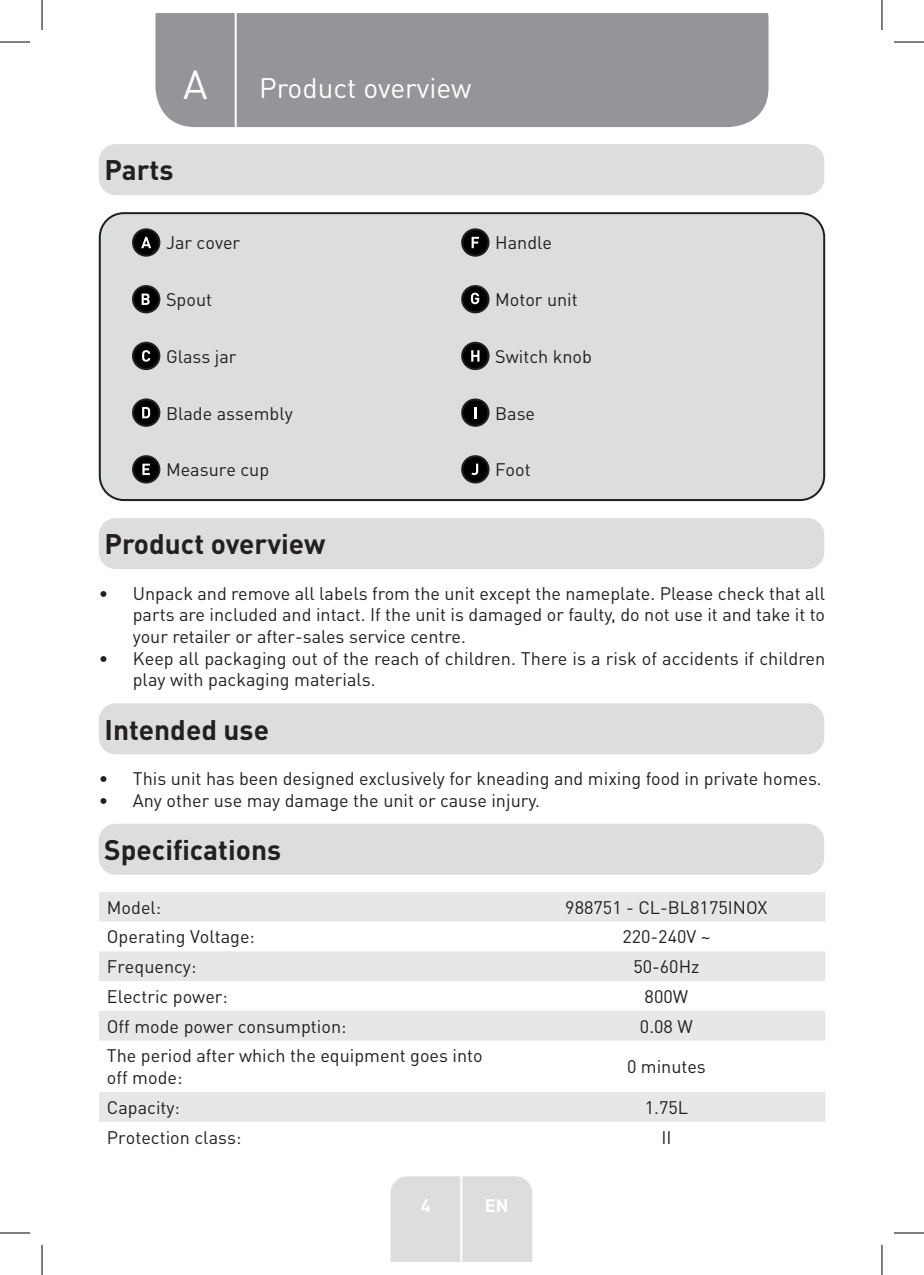
<style>
.page{position:relative;width:924px;height:1275px;background:#fff}
.page>*{position:absolute;margin:0;border:0;box-sizing:border-box;transform-origin:0 0}
.t1{font:40px "DIN Pro";color:#fff}
.Headline-01{font:700 28px "DIN Pro";color:#231f20}
.TitreGauche__gabarit{font:28px "DIN Pro";color:#fff}
.Left__Table{font:18px/21.6px "DIN Pro";color:#231f20}
.Centre__Table{font:18px "DIN Pro";color:#231f20}
.t2{font:700 18px "DIN Pro";color:#fff}
</style>
<div class="page">
<div style="left:155px;top:14px;width:613px;height:113px;background:#939598"></div>
<div style="left:390px;top:1176px;width:142px;height:85px;background:#dcdddf"></div>
<hr style="left:460px;top:1153px;width:2px;height:108px;background:#fff">
<hr style="left:234px;top:14px;width:2px;height:116px;background:#fff">
<div style="left:99px;top:144px;width:724px;height:51px;background:#dcdddf;border-radius:17px"></div>
<div style="left:99px;top:518px;width:724px;height:51px;background:#dcdddf;border-radius:17px"></div>
<div style="left:99px;top:703px;width:724px;height:51px;background:#dcdddf;border-radius:17px"></div>
<div style="left:99px;top:823px;width:724px;height:52px;background:#dcdddf;border-radius:17px"></div>
<div style="left:100px;top:213px;width:723px;height:287px;background:#dcdddf;border-radius:24px"></div>
<div style="left:133px;top:229px;width:26px;height:27px;background:#000;border-radius:50%"></div>
<div style="left:132px;top:228px;width:28px;height:29px;border:2px solid #231f20;border-radius:50%"></div>
<svg style="left:141px;top:237px;width:10px;height:11px"></svg>
<div style="left:462px;top:229px;width:26px;height:27px;background:#000;border-radius:50%"></div>
<div style="left:461px;top:228px;width:28px;height:29px;border:2px solid #231f20;border-radius:50%"></div>
<svg style="left:471px;top:237px;width:8px;height:11px"></svg>
<div style="left:133px;top:286px;width:26px;height:26px;background:#000;border-radius:50%"></div>
<div style="left:132px;top:285px;width:28px;height:28px;border:2px solid #231f20;border-radius:50%"></div>
<svg style="left:141px;top:293px;width:8px;height:12px"></svg>
<div style="left:462px;top:286px;width:26px;height:26px;background:#000;border-radius:50%"></div>
<div style="left:461px;top:285px;width:28px;height:28px;border:2px solid #231f20;border-radius:50%"></div>
<svg style="left:470px;top:293px;width:9px;height:11px"></svg>
<div style="left:133px;top:343px;width:26px;height:26px;background:#000;border-radius:50%"></div>
<div style="left:132px;top:342px;width:28px;height:28px;border:2px solid #231f20;border-radius:50%"></div>
<svg style="left:142px;top:350px;width:8px;height:12px"></svg>
<div style="left:462px;top:343px;width:26px;height:26px;background:#000;border-radius:50%"></div>
<div style="left:461px;top:342px;width:28px;height:28px;border:2px solid #231f20;border-radius:50%"></div>
<svg style="left:471px;top:350px;width:8px;height:12px"></svg>
<div style="left:133px;top:399px;width:26px;height:27px;background:#000;border-radius:50%"></div>
<div style="left:132px;top:398px;width:28px;height:29px;border:2px solid #231f20;border-radius:50%"></div>
<svg style="left:142px;top:407px;width:8px;height:11px"></svg>
<div style="left:462px;top:399px;width:26px;height:27px;background:#000;border-radius:50%"></div>
<div style="left:461px;top:398px;width:28px;height:29px;border:2px solid #231f20;border-radius:50%"></div>
<svg style="left:474px;top:407px;width:2px;height:11px"></svg>
<div style="left:133px;top:456px;width:26px;height:26px;background:#000;border-radius:50%"></div>
<div style="left:132px;top:455px;width:28px;height:28px;border:2px solid #231f20;border-radius:50%"></div>
<svg style="left:142px;top:464px;width:8px;height:11px"></svg>
<div style="left:462px;top:456px;width:26px;height:26px;background:#000;border-radius:50%"></div>
<div style="left:461px;top:455px;width:28px;height:28px;border:2px solid #231f20;border-radius:50%"></div>
<svg style="left:471px;top:463px;width:7px;height:12px"></svg>
<div style="left:99px;top:212px;width:725px;height:289px;border:2px solid #231f20;border-radius:24px"></div>
<svg style="left:99px;top:892px;width:726px;height:229px;fill:#e6e7e9"></svg>
<hr style="left:0;top:42px;width:30px;height:1px;background:#000">
<hr style="left:893px;top:42px;width:30px;height:1px;background:#000">
<hr style="left:0;top:1232px;width:30px;height:1px;background:#000">
<hr style="left:893px;top:1232px;width:30px;height:1px;background:#000">
<hr style="left:42px;top:0;width:1px;height:30px;background:#000">
<hr style="left:42px;top:1245px;width:1px;height:30px;background:#000">
<hr style="left:881px;top:0;width:1px;height:30px;background:#000">
<hr style="left:881px;top:1245px;width:1px;height:30px;background:#000">
<p class="t1" style="left:183px;top:57px;width:26px">A</p>
<p class="TitreGauche__gabarit" style="left:259px;top:69px;width:214px">Product overview</p>
<p class="Headline-01" style="left:104px;top:151px;width:70px">Parts</p>
<p class="Left__Table" style="left:166px;top:231px;width:76px">Jar cover</p>
<p class="Left__Table" style="left:495px;top:231px;width:58px">Handle</p>
<p class="Left__Table" style="left:166px;top:288px;width:48px">Spout</p>
<p class="Left__Table" style="left:495px;top:288px;width:84px">Motor unit</p>
<p class="Left__Table" style="left:166px;top:345px;width:72px">Glass jar</p>
<p class="Left__Table" style="left:495px;top:345px;width:98px">Switch knob</p>
<p class="Left__Table" style="left:166px;top:401px;width:128px">Blade assembly</p>
<p class="Left__Table" style="left:495px;top:401px;width:41px">Base</p>
<p class="Left__Table" style="left:166px;top:458px;width:105px">Measure cup</p>
<p class="Left__Table" style="left:495px;top:458px;width:37px">Foot</p>
<p class="Headline-01" style="left:104px;top:525px;width:222px">Product overview</p>
<p class="Left__Table" style="left:133px;top:582px;width:693px;text-align:justify;text-indent:-34px">• Unpack and remove all labels from the unit except the nameplate. Please check that all parts are included and intact. If the unit is damaged or faulty, do not use it and take it to your retailer or after-sales service centre.</p>
<p class="Left__Table" style="left:133px;top:646px;width:693px;text-indent:-34px">• Keep all packaging out of the reach of children. There is a risk of accidents if children play with packaging materials.</p>
<p class="Headline-01" style="left:104px;top:710px;width:166px">Intended use</p>
<p class="Left__Table" style="left:99px;top:767px;width:724px">• This unit has been designed exclusively for kneading and mixing food in private homes.</p>
<p class="Left__Table" style="left:99px;top:788px;width:442px">• Any other use may damage the unit or cause injury.</p>
<p class="Headline-01" style="left:104px;top:831px;width:178px">Specifications</p>
<p class="Left__Table" style="left:107px;top:895px;width:56px">Model:</p>
<p class="Centre__Table" style="left:565px;top:895px;width:204px">988751 - CL-BL8175INOX</p>
<p class="Left__Table" style="left:107px;top:925px;width:149px">Operating Voltage:</p>
<p class="Centre__Table" style="left:622px;top:924px;width:90px">220-240V ~</p>
<p class="Left__Table" style="left:107px;top:955px;width:91px">Frequency:</p>
<p class="Centre__Table" style="left:633px;top:954px;width:68px">50-60Hz</p>
<p class="Left__Table" style="left:107px;top:984px;width:122px">Electric power:</p>
<p class="Centre__Table" style="left:644px;top:984px;width:45px">800W</p>
<p class="Left__Table" style="left:107px;top:1014px;width:241px">Off mode power consumption:</p>
<p class="Centre__Table" style="left:639px;top:1014px;width:54px">0.08 W</p>
<p class="Left__Table" style="left:107px;top:1044px;width:377px">The period after which the equipment goes into off mode:</p>
<p class="Centre__Table" style="left:626px;top:1054px;width:80px">0 minutes</p>
<p class="Left__Table" style="left:107px;top:1095px;width:74px">Capacity:</p>
<p class="Centre__Table" style="left:644px;top:1095px;width:45px">1.75L</p>
<p class="Left__Table" style="left:107px;top:1125px;width:136px">Protection class:</p>
<p class="Centre__Table" style="left:661px;top:1124px;width:12px">II</p>
<p class="t2" style="left:420px;top:1192px;width:11px">4</p>
<p class="t2" style="left:484px;top:1192px;width:25px">EN</p>
</div>
